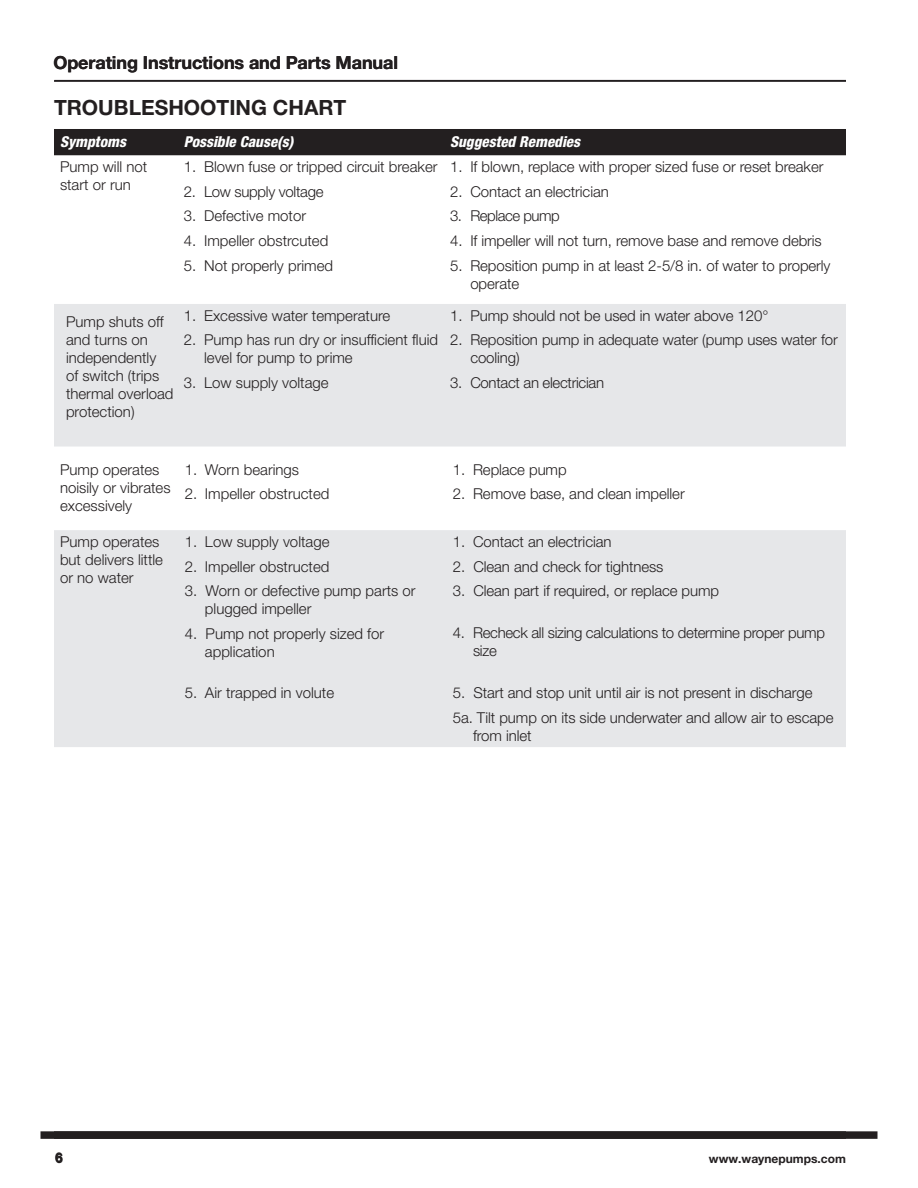
<style>
.page{position:relative;width:918px;height:1188px;background:#fff}
.page>*{position:absolute;margin:0;border:0;box-sizing:border-box;transform-origin:0 0}
.Subheading_1{font:700 21px "Helvetica Neue LT Pro";color:#231f20}
.Body_English{font:700 18px "Helvetica Neue LT Pro";letter-spacing:-.005em;color:#231f20}
.BodyCopy{font:300 15px/18px "Helvetica Neue LT Pro";letter-spacing:-.005em;color:#231f20}
.rules{font:300 15px/18px "Helvetica Neue LT Pro";color:#231f20}
.Troubleshtg_-_not__e{font:italic 800 condensed 15px "Helvetica Neue LT Pro";color:#fff}
.rules-2{font:300 15px "Helvetica Neue LT Pro";letter-spacing:-.02em;color:#231f20}
.BodyCopy-2{font:300 15px "Helvetica Neue LT Pro";letter-spacing:-.03em;color:#231f20}
.t1{font:700 13.5px "Helvetica Neue LT Pro";color:#231f20}
.t2{font:700 12px "Helvetica Neue LT Pro";color:#231f20}
</style>
<div class="page">
<hr style="left:54px;top:80px;width:792px;height:2px;background:#231f20">
<div style="left:40px;top:1131px;width:838px;height:8px;background:#231f20"></div>
<div style="left:54px;top:129px;width:792px;height:26px;background:#231f20"></div>
<div style="left:54px;top:304px;width:792px;height:143px;background:#e6e7e9"></div>
<div style="left:54px;top:530px;width:792px;height:217px;background:#e6e7e9"></div>
<p class="Body_English" style="left:54px;top:51px;width:346px">Operating Instructions and Parts Manual</p>
<p class="Subheading_1" style="left:54px;top:95px;width:294px">TROUBLESHOOTING CHART</p>
<p class="Troubleshtg_-_not__e" style="left:60px;top:133px;width:68px">Symptoms</p>
<p class="Troubleshtg_-_not__e" style="left:184px;top:133px;width:111px">Possible Cause(s)</p>
<p class="Troubleshtg_-_not__e" style="left:450px;top:133px;width:132px">Suggested Remedies</p>
<p class="rules" style="left:60px;top:157px;width:89px">Pump will not start or run</p>
<p class="rules" style="left:184px;top:157px;width:255px">1. Blown fuse or tripped circuit breaker</p>
<p class="BodyCopy" style="left:450px;top:157px;width:375px">1. If blown, replace with proper sized fuse or reset breaker</p>
<p class="BodyCopy" style="left:450px;top:182px;width:160px">2. Contact an electrician</p>
<p class="BodyCopy-2" style="left:450px;top:207px;width:111px">3. Replace pump</p>
<p class="BodyCopy" style="left:450px;top:232px;width:373px">4. If impeller will not turn, remove base and remove debris</p>
<p class="BodyCopy" style="left:470px;top:256px;width:362px;text-indent:-20px">5. Reposition pump in at least 2-5/8 in. of water to properly operate</p>
<p class="rules-2" style="left:184px;top:182px;width:141px">2. Low supply voltage</p>
<p class="rules" style="left:184px;top:207px;width:124px">3. Defective motor</p>
<p class="rules" style="left:184px;top:232px;width:146px">4. Impeller obstrcuted</p>
<p class="rules" style="left:184px;top:256px;width:151px">5. Not properly primed</p>
<p class="rules" style="left:66px;top:312px;width:109px">Pump shuts off and turns on independently<br>of switch (trips thermal overload protection)</p>
<p class="rules" style="left:184px;top:306px;width:208px">1. Excessive water temperature</p>
<p class="rules" style="left:204px;top:331px;width:236px;text-indent:-20px">2. Pump has run dry or insufficient fluid level for pump to prime</p>
<p class="rules" style="left:184px;top:374px;width:146px">3. Low supply voltage</p>
<p class="BodyCopy" style="left:450px;top:306px;width:320px">1. Pump should not be used in water above 120°</p>
<p class="BodyCopy" style="left:470px;top:331px;width:369px;text-indent:-20px">2. Reposition pump in adequate water (pump uses water for cooling)</p>
<p class="BodyCopy" style="left:450px;top:374px;width:156px">3. Contact an electrician</p>
<p class="rules" style="left:60px;top:460px;width:112px">Pump operates noisily or vibrates excessively</p>
<p class="rules" style="left:185px;top:460px;width:116px">1. Worn bearings</p>
<p class="rules" style="left:185px;top:485px;width:146px">2. Impeller obstructed</p>
<p class="rules" style="left:60px;top:532px;width:105px">Pump operates but delivers little or no water</p>
<p class="rules" style="left:185px;top:532px;width:146px">1. Low supply voltage</p>
<p class="rules" style="left:185px;top:557px;width:146px">2. Impeller obstructed</p>
<p class="rules" style="left:205px;top:582px;width:212px;text-indent:-20px">3. Worn or defective pump parts or plugged impeller</p>
<p class="rules" style="left:205px;top:624px;width:181px;text-indent:-20px">4. Pump not properly sized for application</p>
<p class="rules" style="left:185px;top:684px;width:151px">5. Air trapped in volute</p>
<p class="BodyCopy" style="left:453px;top:460px;width:115px">1. Replace pump</p>
<p class="BodyCopy" style="left:453px;top:485px;width:233px">2. Remove base, and clean impeller</p>
<p class="BodyCopy" style="left:453px;top:532px;width:160px">1. Contact an electrician</p>
<p class="BodyCopy" style="left:453px;top:557px;width:212px">2. Clean and check for tightness</p>
<p class="BodyCopy" style="left:453px;top:582px;width:268px">3. Clean part if required, or replace pump</p>
<p class="BodyCopy" style="left:473px;top:623px;width:353px;text-indent:-20px">4. Recheck all sizing calculations to determine proper pump size</p>
<p class="BodyCopy" style="left:453px;top:684px;width:361px">5. Start and stop unit until air is not present in discharge</p>
<p class="BodyCopy" style="left:473px;top:708px;width:362px;text-indent:-20px">5a. Tilt pump on its side underwater and allow air to escape from inlet</p>
<p class="t1" style="left:56px;top:1150px;width:9px">6</p>
<p class="t2" style="left:709px;top:1151px;width:139px">www.waynepumps.com</p>
</div>
